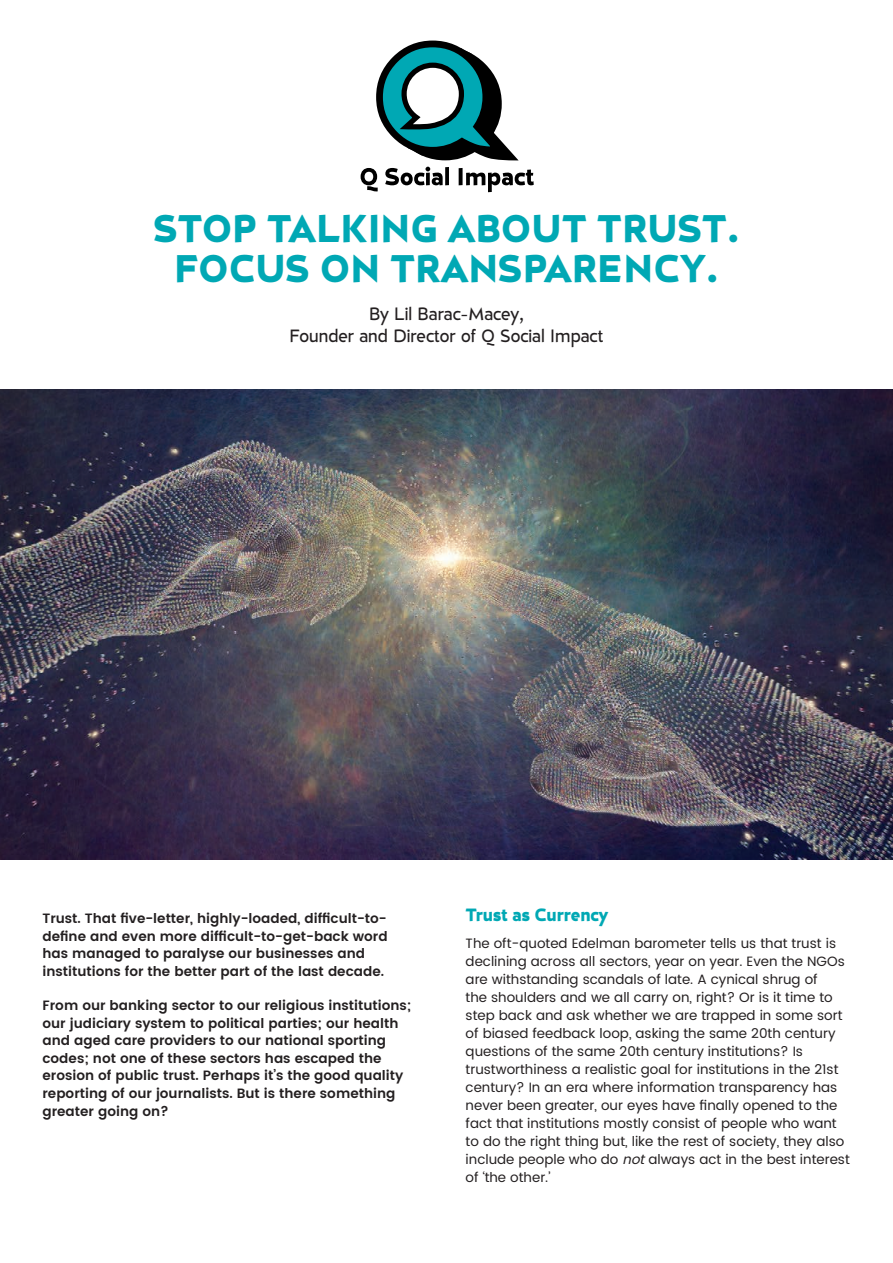
<style>
.page{position:relative;width:893px;height:1263px;background:#fff}
.page>*{position:absolute;margin:0;border:0;box-sizing:border-box;transform-origin:0 0}
.t1{font:900 39px/40.5px "D Hanna";color:#00a8b4;text-align:center}
.t2{font:500 18px/21.6px "D Hanna";color:#231f20;text-align:center}
.question{font:900 18px "D Hanna";color:#00a8b4}
.text{font:13.5px/18px "Poppins";color:#231f20}
.text-2{font:600 13.5px/17.5px "Poppins";color:#231f20}
.s1{font-style:italic}
</style>
<div class="page">
<svg style="left:361px;top:40px;width:173px;height:152px"></svg>
<img style="left:0;top:389px;width:893px;height:470px">
<p class="t1" style="left:153px;top:208px;width:588px">STOP TALKING ABOUT TRUST.<br>FOCUS ON TRANSPARENCY.</p>
<p class="t2" style="left:290px;top:303px;width:315px">By Lil Barac-Macey,<br>Founder and Director of Q Social Impact</p>
<p class="text-2" style="left:43px;top:910px;width:347px">Trust. That five-letter, highly-loaded, difficult-to&shy;define and even more difficult-to-get-back word has managed to paralyse our businesses and institutions for the better part of the last decade.</p>
<p class="text-2" style="left:43px;top:997px;width:370px">From our banking sector to our religious institutions; our judiciary system to political parties; our health and aged care providers to our national sporting codes; not one of these sectors has escaped the erosion of public trust. Perhaps it’s the good quality reporting of our journalists. But is there something greater going on?</p>
<p class="question" style="left:466px;top:903px;width:144px">Trust as Currency</p>
<p class="text" style="left:466px;top:934px;width:386px">The oft-quoted Edelman barometer tells us that trust is declining across all sectors, year on year. Even the NGOs are withstanding scandals of late. A cynical shrug of<br>the shoulders and we all carry on, right? Or is it time to step back and ask whether we are trapped in some sort of biased feedback loop, asking the same 20th century questions of the same 20th century institutions? Is trustworthiness a realistic goal for institutions in the 21st century? In an era where information transparency has never been greater, our eyes have finally opened to the fact that institutions mostly consist of people who want to do the right thing but, like the rest of society, they also include people who do <span class="s1">not</span>always act in the best interest of ‘the other.’</p>
</div>
